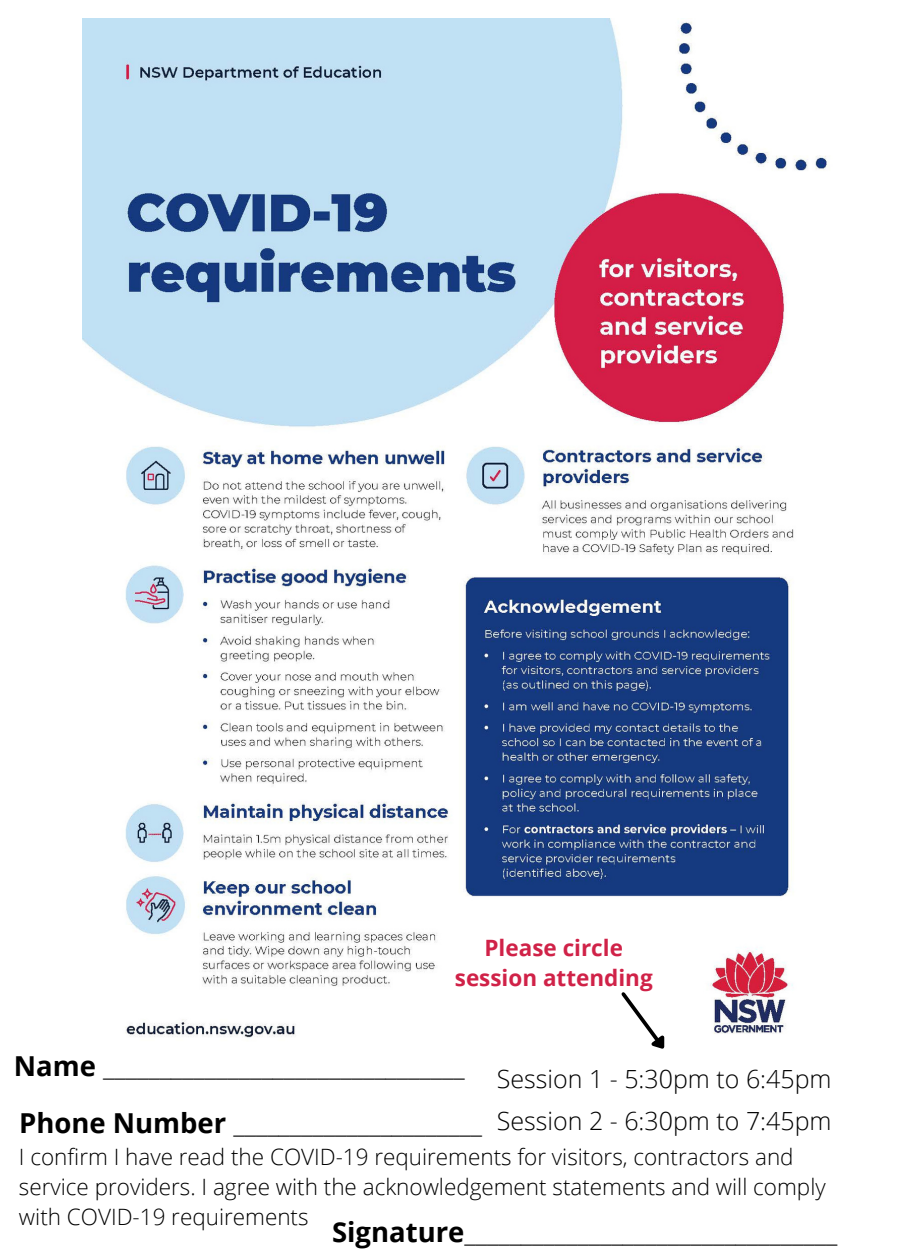
<style>
.page{position:relative;width:900px;height:1260px;background:#fff}
.page>*{position:absolute;margin:0;border:0;box-sizing:border-box;transform-origin:0 0}
.t1{font:300 27.5px "Open Sans";color:#000}
.t2{font:300 25px "Open Sans";color:#000}
.t3{font:300 22.5px/30px "Open Sans";color:#000}
.t4{font:700 22.5px "Open Sans";color:#d02248}
.s1{font-weight:700}
</style>
<div class="page">
<img style="left:82px;top:19px;width:747px;height:1019px">
<svg style="left:618px;top:989px;width:57px;height:60px"></svg>
<p class="t4" style="left:485px;top:932px;width:140px">Please circle</p>
<p class="t4" style="left:455px;top:962px;width:199px">session attending</p>
<p class="t1" style="left:14px;top:1047px;width:452px"><span class="s1">Name</span> ________________________________</p>
<p class="t2" style="left:497px;top:1062px;width:336px">Session 1 - 5:30pm to 6:45pm</p>
<p class="t2" style="left:497px;top:1103px;width:336px">Session 2 - 6:30pm to 7:45pm</p>
<p class="t1" style="left:19px;top:1104px;width:464px"><span class="s1">Phone Number</span> ______________________</p>
<p class="t3" style="left:19px;top:1141px;width:808px">I confirm I have read the COVID-19 requirements for visitors, contractors and service providers. I agree with the acknowledgement statements and will comply with COVID-19 requirements</p>
<p class="t1" style="left:332px;top:1212px;width:507px"><span class="s1">Signature</span>_________________________________</p>
</div>
